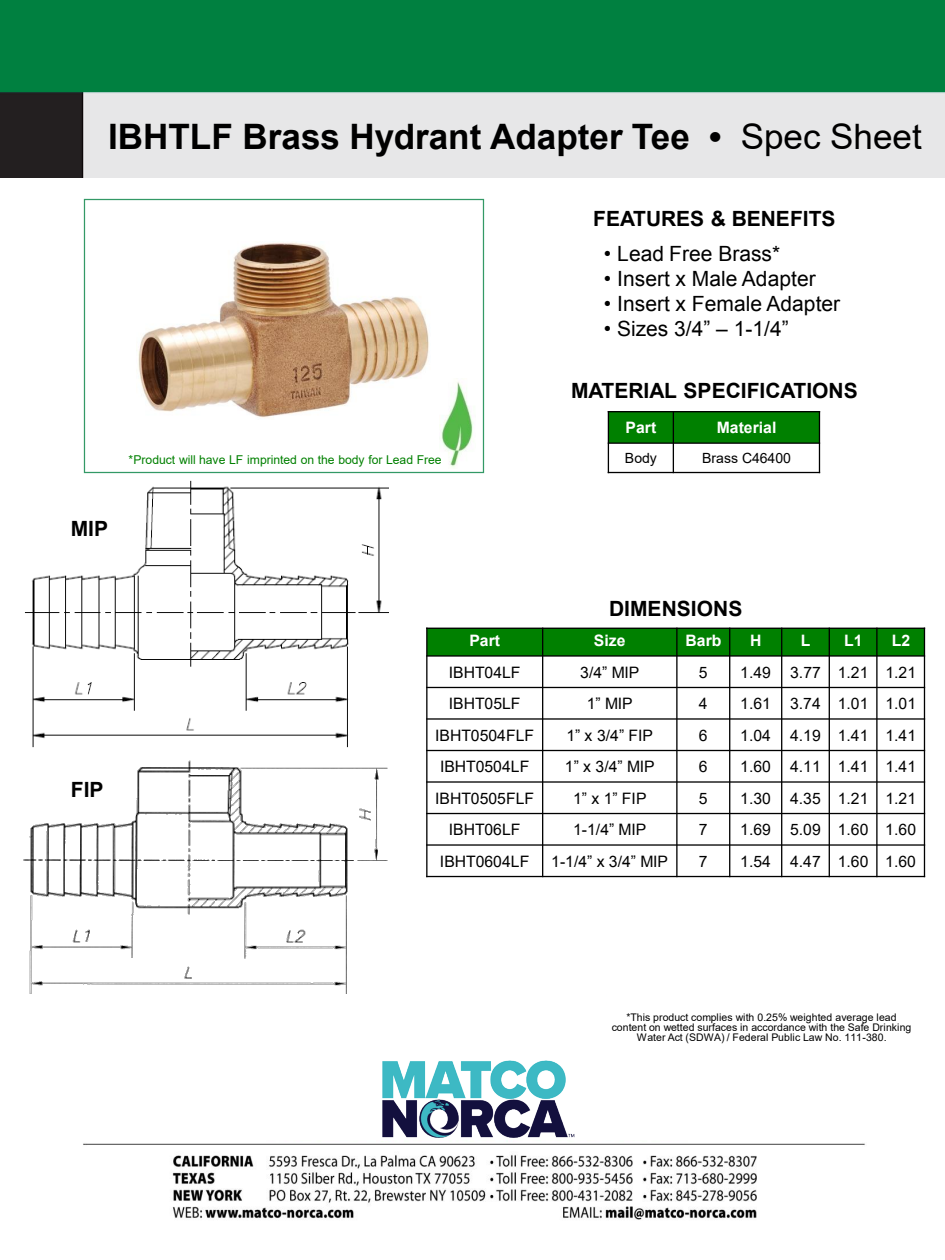
<style>
.page{position:relative;width:945px;height:1260px;background:#fff}
.page>*{position:absolute;margin:0;border:0;box-sizing:border-box;transform-origin:0 0}
.t1{font:700 35px "Arial";color:#000}
.t2{font:21px "Arial";color:#000}
.t3{font:700 21px "Arial";color:#000}
.t4{font:15.75px "Arial";letter-spacing:.005em;color:#000}
.t5{font:700 15.75px "Arial";color:#fff}
.t6{font:14px "Arial";letter-spacing:-.005em;color:#000}
.t7{font:12.25px "Arial";letter-spacing:-.005em;color:#008000}
.t8{font:10.5px/10.2px "Arial";letter-spacing:.005em;color:#000;text-align:center}
.s1{font-weight:400}
</style>
<div class="page">
<img style="left:83px;top:1143px;width:782px;height:77px">
<img style="left:0;top:0;width:945px;height:177px">
<div style="left:608px;top:412px;width:65px;height:31px;background:#008000"></div>
<div style="left:673px;top:412px;width:146px;height:31px;background:#008000"></div>
<hr style="left:673px;top:411px;width:1px;height:62px;background:#000">
<hr style="left:608px;top:442px;width:212px;height:2px;background:#000">
<hr style="left:608px;top:411px;width:1px;height:62px;background:#000">
<hr style="left:819px;top:411px;width:1px;height:62px;background:#000">
<hr style="left:608px;top:411px;width:212px;height:1px;background:#000">
<hr style="left:608px;top:472px;width:212px;height:1px;background:#000">
<div style="left:427px;top:628px;width:116px;height:28px;background:#008000"></div>
<div style="left:543px;top:628px;width:134px;height:28px;background:#008000"></div>
<div style="left:677px;top:628px;width:53px;height:28px;background:#008000"></div>
<div style="left:730px;top:628px;width:52px;height:28px;background:#008000"></div>
<div style="left:782px;top:628px;width:47px;height:28px;background:#008000"></div>
<div style="left:829px;top:628px;width:48px;height:28px;background:#008000"></div>
<div style="left:877px;top:628px;width:47px;height:28px;background:#008000"></div>
<hr style="left:542px;top:628px;width:1px;height:249px;background:#000">
<hr style="left:676px;top:628px;width:2px;height:249px;background:#000">
<hr style="left:729px;top:628px;width:1px;height:249px;background:#000">
<hr style="left:781px;top:628px;width:1px;height:249px;background:#000">
<hr style="left:829px;top:628px;width:1px;height:249px;background:#000">
<hr style="left:876px;top:628px;width:2px;height:249px;background:#000">
<hr style="left:426px;top:655px;width:499px;height:2px;background:#000">
<hr style="left:426px;top:687px;width:499px;height:1px;background:#000">
<hr style="left:426px;top:718px;width:499px;height:2px;background:#000">
<hr style="left:426px;top:750px;width:499px;height:1px;background:#000">
<hr style="left:426px;top:781px;width:499px;height:2px;background:#000">
<hr style="left:426px;top:813px;width:499px;height:1px;background:#000">
<hr style="left:426px;top:844px;width:499px;height:2px;background:#000">
<hr style="left:426px;top:628px;width:1px;height:249px;background:#000">
<hr style="left:924px;top:628px;width:1px;height:249px;background:#000">
<hr style="left:426px;top:628px;width:499px;height:1px;background:#000">
<hr style="left:426px;top:876px;width:499px;height:1px;background:#000">
<div style="left:84px;top:199px;width:400px;height:274px;border:1px solid #396"></div>
<img style="left:439px;top:382px;width:34px;height:86px">
<img style="left:138px;top:242px;width:291px;height:176px">
<img style="left:25px;top:480px;width:364px;height:268px">
<img style="left:23px;top:760px;width:365px;height:234px">
<img style="left:382px;top:1060px;width:193px;height:82px">
<h1 class="t1" style="left:98px;top:106px;width:574px">S-125LF &amp; S-125SLF Shower Head</h1>
<h1 class="t1" style="left:108px;top:112px;width:815px">IBHTLF Brass Hydrant Adapter Tee • <span class="s1">Spec Sheet</span></h1>
<h2 class="t3" style="left:593px;top:204px;width:244px">FEATURES &amp; BENEFITS</h2>
<h2 class="t2" style="left:604px;top:240px;width:178px">• Lead Free Brass*</h2>
<h2 class="t2" style="left:604px;top:265px;width:213px">• Insert x Male Adapter</h2>
<h2 class="t2" style="left:604px;top:290px;width:238px">• Insert x Female Adapter</h2>
<h2 class="t2" style="left:604px;top:315px;width:187px">• Sizes 3/4” – 1-1/4”</h2>
<p class="t7" style="left:129px;top:451px;width:315px">*Product will have LF imprinted on the body for Lead Free</p>
<h2 class="t3" style="left:71px;top:514px;width:39px">MIP</h2>
<h2 class="t3" style="left:571px;top:376px;width:288px">MATERIAL SPECIFICATIONS</h2>
<p class="t5" style="left:626px;top:417px;width:32px">Part</p>
<p class="t5" style="left:717px;top:417px;width:61px">Material</p>
<p class="t6" style="left:625px;top:449px;width:34px">Body</p>
<p class="t6" style="left:702px;top:449px;width:90px">Brass C46400</p>
<h2 class="t3" style="left:71px;top:775px;width:34px">FIP</h2>
<h2 class="t3" style="left:609px;top:594px;width:135px">DIMENSIONS</h2>
<p class="t5" style="left:469px;top:630px;width:32px">Part</p>
<p class="t5" style="left:594px;top:630px;width:33px">Size</p>
<p class="t5" style="left:686px;top:630px;width:37px">Barb</p>
<p class="t5" style="left:750px;top:630px;width:13px">H</p>
<p class="t5" style="left:801px;top:630px;width:11px">L</p>
<p class="t5" style="left:844px;top:630px;width:20px">L1</p>
<p class="t5" style="left:892px;top:630px;width:20px">L2</p>
<p class="t4" style="left:449px;top:661px;width:73px">IBHT04LF</p>
<p class="t4" style="left:580px;top:662px;width:61px">3/4” MIP</p>
<p class="t4" style="left:699px;top:661px;width:10px">5</p>
<p class="t4" style="left:740px;top:661px;width:177px">1.49 3.77 1.21 1.21</p>
<p class="t4" style="left:449px;top:693px;width:73px">IBHT05LF</p>
<p class="t4" style="left:587px;top:693px;width:47px">1” MIP</p>
<p class="t4" style="left:699px;top:693px;width:10px">4</p>
<p class="t4" style="left:740px;top:693px;width:177px">1.61 3.74 1.01 1.01</p>
<p class="t4" style="left:435px;top:724px;width:101px">IBHT0504FLF</p>
<p class="t4" style="left:566px;top:725px;width:88px">1” x 3/4” FIP</p>
<p class="t4" style="left:699px;top:724px;width:10px">6</p>
<p class="t4" style="left:740px;top:724px;width:177px">1.04 4.19 1.41 1.41</p>
<p class="t4" style="left:440px;top:756px;width:91px">IBHT0504LF</p>
<p class="t4" style="left:565px;top:756px;width:91px">1” x 3/4” MIP</p>
<p class="t4" style="left:699px;top:756px;width:10px">6</p>
<p class="t4" style="left:740px;top:756px;width:177px">1.60 4.11 1.41 1.41</p>
<p class="t4" style="left:435px;top:787px;width:101px">IBHT0505FLF</p>
<p class="t4" style="left:573px;top:788px;width:75px">1” x 1” FIP</p>
<p class="t4" style="left:699px;top:787px;width:10px">5</p>
<p class="t4" style="left:740px;top:787px;width:177px">1.30 4.35 1.21 1.21</p>
<p class="t4" style="left:449px;top:819px;width:73px">IBHT06LF</p>
<p class="t4" style="left:573px;top:819px;width:75px">1-1/4” MIP</p>
<p class="t4" style="left:699px;top:819px;width:10px">7</p>
<p class="t4" style="left:740px;top:819px;width:177px">1.69 5.09 1.60 1.60</p>
<p class="t4" style="left:440px;top:850px;width:91px">IBHT0604LF</p>
<p class="t4" style="left:551px;top:850px;width:118px">1-1/4” x 3/4” MIP</p>
<p class="t4" style="left:699px;top:850px;width:10px">7</p>
<p class="t4" style="left:740px;top:850px;width:177px">1.54 4.47 1.60 1.60</p>
<p class="t8" style="left:612px;top:1012px;width:301px">*This product complies with 0.25% weighted average lead content on wetted surfaces in accordance with the Safe Drinking<br>Water Act (SDWA) / Federal Public Law No. 111-380.</p>
</div>
